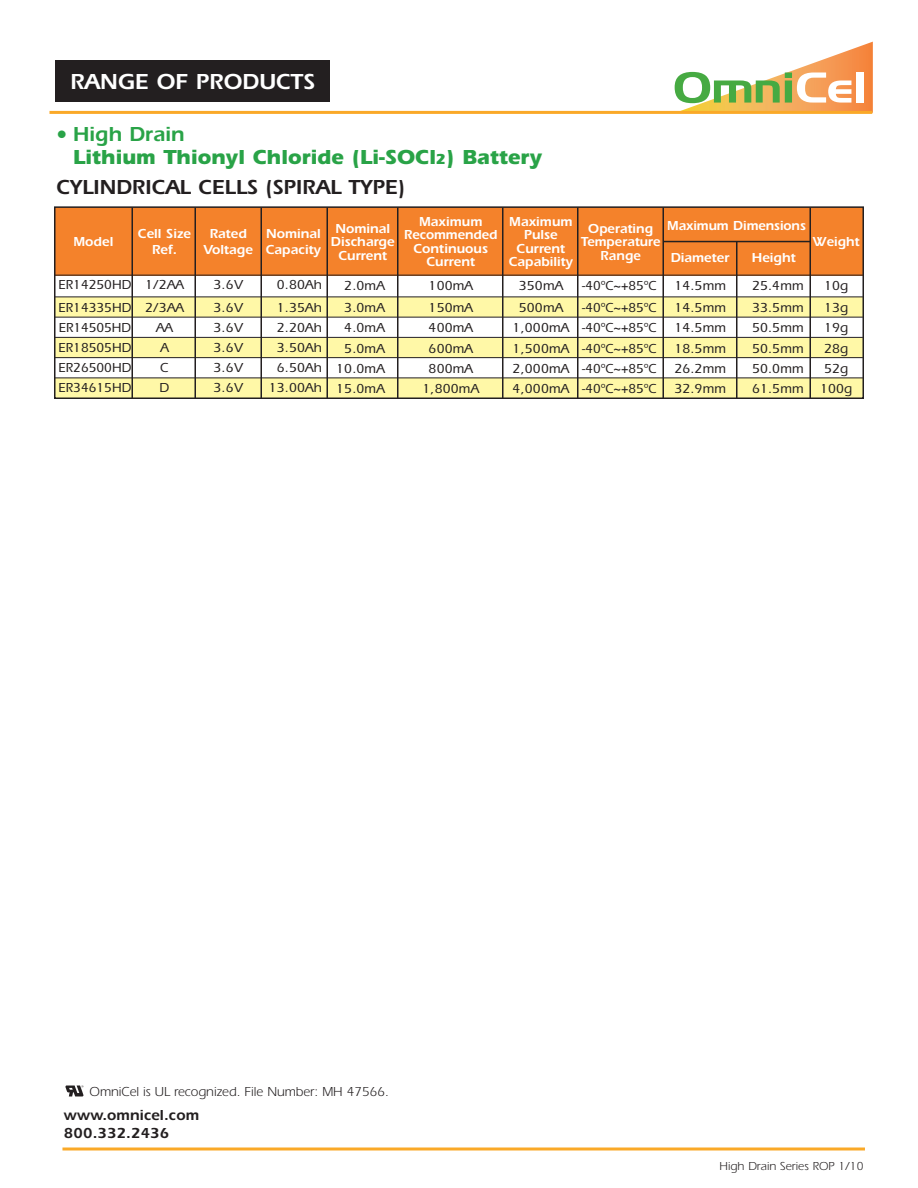
<style>
.page{position:relative;width:918px;height:1188px;background:#fff}
.page>*{position:absolute;margin:0;border:0;box-sizing:border-box;transform-origin:0 0}
.t1{font:600 22.5px "Itc Eras";color:#fff}
.t2{font:700 21px/23.5px "Itc Eras";color:#29a347}
.t3{font:600 21px "Itc Eras";color:#231f20}
.t4{font:600 15px/18px "Itc Eras";letter-spacing:.005em;color:#231f20}
.t5{font:500 13.5px/20.2px "Itc Eras";letter-spacing:.01em;color:#231f20}
.t6{font:600 13.5px/13.5px "Itc Eras";color:#fff;text-align:center}
.t7{font:13.5px "Itc Eras";letter-spacing:-.005em;color:#231f20}
.t8{font:600 13.5px "Itc Eras";color:#fff;scale:.96 1}
.t9{font:12px "Itc Eras";color:#231f20}
.s1{font-family:"Verdana";font-weight:400}
.s2{font-weight:600}
.s3{font-size:15px}
</style>
<div class="page">
<svg style="left:675px;top:42px;width:198px;height:71px"></svg>
<div style="left:857px;top:73px;width:7px;height:30px;background:#fff"></div>
<div style="left:55px;top:60px;width:274px;height:42px;background:#231f20"></div>
<hr style="left:50px;top:111px;width:822px;height:3px;background:#faa928">
<div style="left:54px;top:298px;width:810px;height:19px;background:#fff8a7"></div>
<div style="left:54px;top:338px;width:810px;height:19px;background:#fff8a7"></div>
<div style="left:54px;top:379px;width:810px;height:19px;background:#fff8a7"></div>
<div style="left:54px;top:207px;width:810px;height:68px;background:#f4822b"></div>
<hr style="left:54px;top:275px;width:809px;height:1px;background:#231f20">
<hr style="left:54px;top:297px;width:809px;height:1px;background:#231f20">
<hr style="left:54px;top:317px;width:809px;height:1px;background:#231f20">
<hr style="left:54px;top:337px;width:809px;height:1px;background:#231f20">
<hr style="left:54px;top:357px;width:809px;height:1px;background:#231f20">
<hr style="left:54px;top:378px;width:809px;height:1px;background:#231f20">
<hr style="left:131px;top:208px;width:2px;height:190px;background:#231f20">
<hr style="left:194px;top:208px;width:2px;height:190px;background:#231f20">
<hr style="left:260px;top:208px;width:2px;height:190px;background:#231f20">
<hr style="left:326px;top:208px;width:2px;height:190px;background:#231f20">
<hr style="left:397px;top:208px;width:1px;height:190px;background:#231f20">
<hr style="left:502px;top:208px;width:1px;height:190px;background:#231f20">
<hr style="left:577px;top:208px;width:1px;height:190px;background:#231f20">
<hr style="left:662px;top:208px;width:2px;height:190px;background:#231f20">
<hr style="left:736px;top:242px;width:1px;height:156px;background:#231f20">
<hr style="left:809px;top:208px;width:2px;height:190px;background:#231f20">
<hr style="left:663px;top:241px;width:147px;height:1px;background:#231f20">
<div style="left:54px;top:206px;width:810px;height:193px;border:2px solid #231f20"></div>
<hr style="left:62px;top:1148px;width:803px;height:3px;background:#faa928">
<img style="left:65px;top:1085px;width:19px;height:12px">
<h1 class="t1" style="left:70px;top:74px;width:246px">RANGE OF PRODUCTS</h1>
<h2 class="t2" style="left:73px;top:124px;width:471px;text-indent:-17px"><span class="s1">•</span> <span class="s2">High Drain<br></span>Lithium Thionyl Chloride (Li-SOCl<span class="s3">2</span>) Battery</h2>
<h2 class="t3" style="left:57px;top:180px;width:350px">CYLINDRICAL CELLS (SPIRAL TYPE)</h2>
<p class="t6" style="left:73px;top:236px;width:42px">Model</p>
<p class="t6" style="left:138px;top:227px;width:55px;line-height:16.2px">Cell Size<br>Ref.</p>
<p class="t6" style="left:204px;top:227px;width:51px;line-height:16.2px">Rated<br>Voltage</p>
<p class="t6" style="left:266px;top:227px;width:57px;line-height:16.2px;text-align:left">Nominal<br>Capacity</p>
<p class="t6" style="left:331px;top:223px;width:65px">Nominal<br>Discharge<br>Current</p>
<p class="t6" style="left:404px;top:216px;width:95px">Maximum<br>Recommended<br>Continuous<br>Current</p>
<p class="t6" style="left:509px;top:216px;width:66px">Maximum<br>Pulse<br>Current<br>Capability</p>
<p class="t6" style="left:581px;top:223px;width:81px">Operating<br>Temperature<br>Range</p>
<p class="t5" style="left:58px;top:275px;width:75px;line-height:22.4px">ER14250HD<br>ER14335HD</p>
<p class="t5" style="left:58px;top:319px;width:75px;text-align:justify">ER14505HD ER18505HD ER26500HD ER34615HD</p>
<p class="t5" style="left:145px;top:275px;width:40px;line-height:22.4px">1/2AA<br>2/3AA</p>
<p class="t5" style="left:156px;top:319px;width:18px">AA<br>A<br>C<br>D</p>
<p class="t5" style="left:214px;top:275px;width:31px;line-height:22.4px">3.6V<br>3.6V</p>
<p class="t5" style="left:214px;top:319px;width:31px;text-align:justify">3.6V 3.6V 3.6V 3.6V</p>
<p class="t5" style="left:277px;top:275px;width:47px;line-height:22.4px">0.80Ah<br>1.35Ah</p>
<p class="t5" style="left:269px;top:319px;width:55px;text-align:center">2.20Ah<br>3.50Ah<br>6.50Ah<br>13.00Ah</p>
<p class="t5" style="left:344px;top:276px;width:42px;line-height:22.4px">2.0mA<br>3.0mA</p>
<p class="t5" style="left:336px;top:319px;width:50px;text-align:center">4.0mA<br>5.0mA<br>10.0mA<br>15.0mA</p>
<p class="t5" style="left:429px;top:276px;width:46px;line-height:22.4px">100mA<br>150mA</p>
<p class="t5" style="left:423px;top:319px;width:58px;text-align:center">400mA<br>600mA<br>800mA<br>1,800mA</p>
<p class="t5" style="left:519px;top:276px;width:46px;line-height:22.4px">350mA<br>500mA</p>
<p class="t5" style="left:513px;top:319px;width:58px;text-align:justify">1,000mA 1,500mA 2,000mA 4,000mA</p>
<p class="t5" style="left:582px;top:276px;width:76px;line-height:22.4px">-40ºC~+85ºC -40ºC~+85ºC</p>
<p class="t5" style="left:582px;top:319px;width:76px;text-align:justify">-40ºC~+85ºC -40ºC~+85ºC -40ºC~+85ºC -40ºC~+85ºC</p>
<p class="t6" style="left:667px;top:220px;width:140px">Maximum Dimensions</p>
<p class="t6" style="left:671px;top:252px;width:61px">Diameter</p>
<p class="t6" style="left:752px;top:252px;width:46px">Height</p>
<p class="t5" style="left:674px;top:276px;width:53px;line-height:22.4px">14.5mm<br>14.5mm</p>
<p class="t5" style="left:674px;top:319px;width:53px;text-align:justify">14.5mm 18.5mm 26.2mm 32.9mm</p>
<p class="t5" style="left:752px;top:276px;width:53px;line-height:22.4px">25.4mm<br>33.5mm</p>
<p class="t5" style="left:752px;top:319px;width:53px;text-align:justify">50.5mm 50.5mm 50.0mm 61.5mm</p>
<p class="t8" style="left:813px;top:237px;width:50px">Weight</p>
<p class="t5" style="left:824px;top:276px;width:26px;line-height:22.4px">10g<br>13g</p>
<p class="t5" style="left:820px;top:319px;width:34px">19g<br>28g<br>52g<br>100g</p>
<p class="t7" style="left:90px;top:1087px;width:301px">OmniCel is UL recognized. File Number: MH 47566.</p>
<p class="t4" style="left:64px;top:1108px;width:137px">www.omnicel.com<br>800.332.2436</p>
<p class="t9" style="left:719px;top:1162px;width:146px">High Drain Series ROP 1/10</p>
</div>
